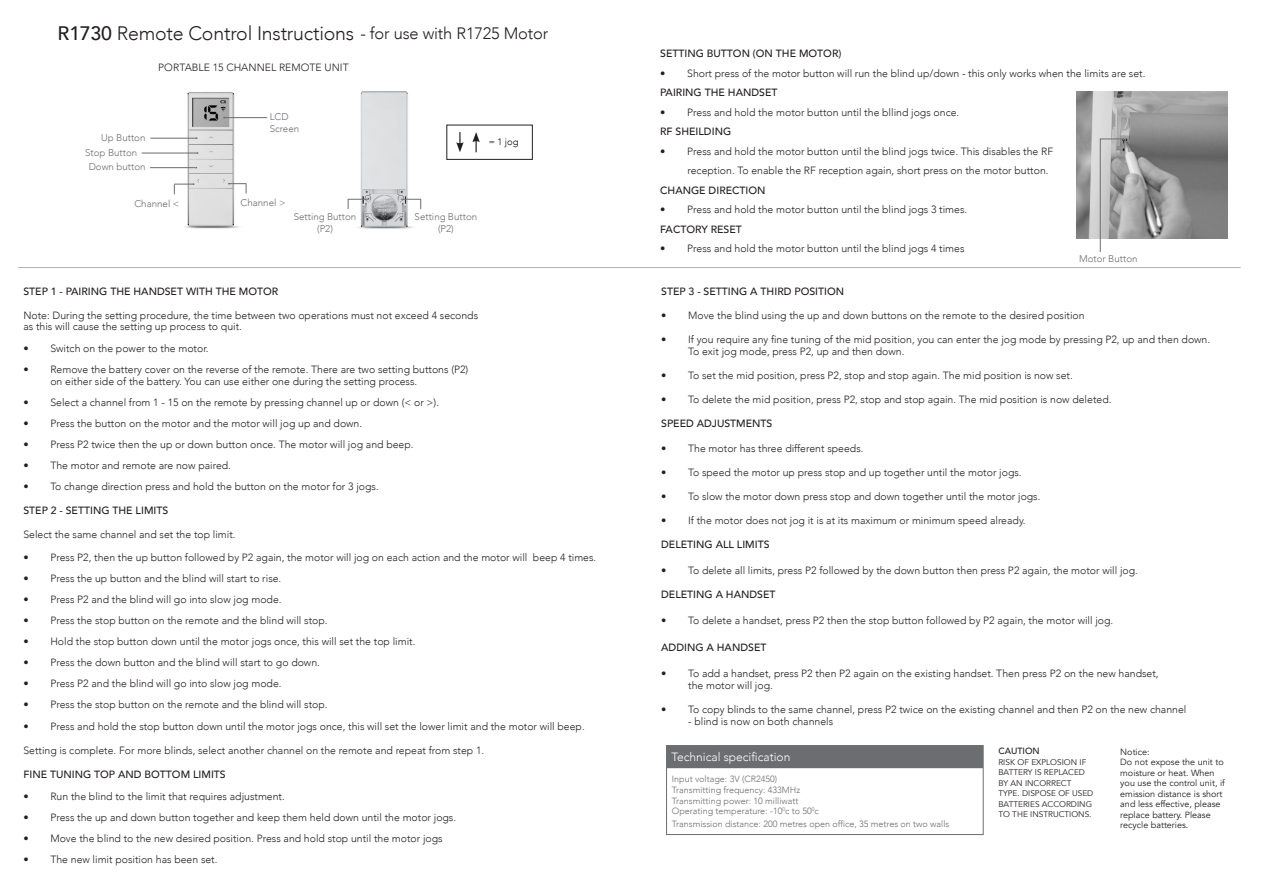
<style>
.page{position:relative;width:1263px;height:893px;background:#fff}
.page>*{position:absolute;margin:0;border:0;box-sizing:border-box;transform-origin:0 0}
.t1{font:300 19.5px "Avenir";letter-spacing:-.01em;color:#231f20}
.t2{font:300 16.5px "Avenir";letter-spacing:-.01em;color:#231f20}
.t3{font:300 12px "Avenir";color:#fff}
.t4{font:300 10.5px/12px "Avenir";color:#231f20}
.t5{font:500 10.5px "Avenir";color:#231f20}
.t6{font:300 9.75px "Avenir";color:#6c6d70}
.t7{font:300 9.45px "Avenir";color:#00060d}
.t8{font:300 9px "Avenir";color:#6c6d70}
.t9{font:9px/10.5px "Avenir";color:#231f20}
.t10{font:500 9px "Avenir";color:#231f20}
.t11{font:8.25px/10.5px "Avenir";color:#231f20}
.s1{font-weight:500}
</style>
<div class="page">
<div style="left:666px;top:745px;width:317px;height:90px;border:1px solid #6c6d70"></div>
<div style="left:666px;top:745px;width:317px;height:23px;background:#6c6d70"></div>
<hr style="left:18px;top:267px;width:1223px;height:1px;background:#b4b5b8">
<svg style="left:456px;top:132px;width:8px;height:20px"></svg>
<svg style="left:472px;top:132px;width:8px;height:20px"></svg>
<div style="left:446px;top:125px;width:87px;height:35px;border:1px solid #231f20"></div>
<img style="left:347px;top:91px;width:75px;height:138px">
<img style="left:169px;top:92px;width:83px;height:137px">
<hr style="left:150px;top:138px;width:46px;height:1px;background:#6c6d70">
<hr style="left:150px;top:167px;width:46px;height:1px;background:#6c6d70">
<hr style="left:142px;top:153px;width:55px;height:1px;background:#6c6d70">
<hr style="left:224px;top:117px;width:43px;height:1px;background:#6c6d70">
<svg style="left:174px;top:183px;width:20px;height:11px"></svg>
<svg style="left:228px;top:183px;width:19px;height:11px"></svg>
<svg style="left:348px;top:198px;width:21px;height:11px"></svg>
<svg style="left:401px;top:199px;width:20px;height:10px"></svg>
<img style="left:1076px;top:91px;width:151px;height:148px">
<hr style="left:1100px;top:139px;width:1px;height:113px;background:#6c6d70">
<svg style="left:1100px;top:139px;width:22px;height:1px"></svg>
<p class="t1" style="left:58px;top:22px;width:298px"><span class="s1">R1730</span> Remote Control Instructions</p>
<p class="t2" style="left:360px;top:24px;width:189px">- for use with R1725 Motor</p>
<p class="t4" style="left:158px;top:61px;width:192px">PORTABLE 15 CHANNEL REMOTE UNIT</p>
<p class="t6" style="left:101px;top:132px;width:46px">Up Button</p>
<p class="t6" style="left:85px;top:146px;width:54px">Stop Button</p>
<p class="t6" style="left:89px;top:161px;width:58px">Down button</p>
<p class="t6" style="left:134px;top:198px;width:47px">Channel &lt;</p>
<p class="t6" style="left:270px;top:111px;width:20px">LCD</p>
<p class="t6" style="left:270px;top:122px;width:31px">Screen</p>
<p class="t6" style="left:240px;top:197px;width:47px">Channel &gt;</p>
<p class="t6" style="left:294px;top:211px;width:64px">Setting Button</p>
<p class="t6" style="left:317px;top:223px;width:17px">(P2)</p>
<p class="t7" style="left:489px;top:137px;width:31px">= 1 jog</p>
<p class="t6" style="left:415px;top:211px;width:64px">Setting Button</p>
<p class="t6" style="left:438px;top:223px;width:17px">(P2)</p>
<p class="t5" style="left:23px;top:283px;width:256px">STEP 1 - PAIRING THE HANDSET WITH THE MOTOR</p>
<p class="t4" style="left:23px;top:309px;width:456px">Note: During the setting procedure, the time between two operations must not exceed 4 seconds</p>
<p class="t4" style="left:23px;top:320px;width:220px">as this will cause the setting up process to quit.</p>
<p class="t4" style="left:23px;top:342px;width:187px">• Switch on the power to the motor.</p>
<p class="t4" style="left:50px;top:364px;width:419px;line-height:11.2px;text-indent:-27px">• Remove the battery cover on the reverse of the remote. There are two setting buttons (P2) on either side of the battery. You can use either one during the setting process.</p>
<p class="t4" style="left:23px;top:396px;width:417px">• Select a channel from 1 - 15 on the remote by pressing channel up or down (&lt; or &gt;).</p>
<p class="t4" style="left:23px;top:417px;width:340px">• Press the button on the motor and the motor will jog up and down.</p>
<p class="t4" style="left:23px;top:438px;width:392px">• Press P2 twice then the up or down button once. The motor will jog and beep.</p>
<p class="t4" style="left:23px;top:459px;width:209px">• The motor and remote are now paired.</p>
<p class="t4" style="left:23px;top:481px;width:357px">• To change direction press and hold the button on the motor for 3 jogs.</p>
<p class="t5" style="left:23px;top:502px;width:146px">STEP 2 - SETTING THE LIMITS</p>
<p class="t4" style="left:23px;top:529px;width:214px">Select the same channel and set the top limit.</p>
<p class="t4" style="left:23px;top:551px;width:574px">• Press P2, then the up button followed by P2 again, the motor will jog on each action and the motor will beep 4 times.</p>
<p class="t4" style="left:23px;top:572px;width:259px">• Press the up button and the blind will start to rise.</p>
<p class="t4" style="left:23px;top:593px;width:260px">• Press P2 and the blind will go into slow jog mode.</p>
<p class="t4" style="left:23px;top:614px;width:306px">• Press the stop button on the remote and the blind will stop.</p>
<p class="t4" style="left:23px;top:635px;width:394px">• Hold the stop button down until the motor jogs once, this will set the top limit.</p>
<p class="t4" style="left:23px;top:656px;width:298px">• Press the down button and the blind will start to go down.</p>
<p class="t4" style="left:23px;top:677px;width:260px">• Press P2 and the blind will go into slow jog mode.</p>
<p class="t4" style="left:23px;top:698px;width:306px">• Press the stop button on the remote and the blind will stop.</p>
<p class="t4" style="left:23px;top:720px;width:563px">• Press and hold the stop button down until the motor jogs once, this will set the lower limit and the motor will beep.</p>
<p class="t4" style="left:23px;top:744px;width:462px">Setting is complete. For more blinds, select another channel on the remote and repeat from step 1.</p>
<p class="t5" style="left:23px;top:765px;width:204px">FINE TUNING TOP AND BOTTOM LIMITS</p>
<p class="t4" style="left:23px;top:791px;width:263px">• Run the blind to the limit that requires adjustment.</p>
<p class="t4" style="left:23px;top:812px;width:434px">• Press the up and down button together and keep them held down until the motor jogs.</p>
<p class="t4" style="left:23px;top:833px;width:421px">• Move the blind to the new desired position. Press and hold stop until the motor jogs</p>
<p class="t4" style="left:23px;top:854px;width:196px">• The new limit position has been set.</p>
<p class="t5" style="left:660px;top:45px;width:183px">SETTING BUTTON (ON THE MOTOR)</p>
<p class="t4" style="left:660px;top:67px;width:487px">• Short press of the motor button will run the blind up/down - this only works when the limits are set.</p>
<p class="t5" style="left:660px;top:84px;width:119px">PAIRING THE HANDSET</p>
<p class="t4" style="left:660px;top:106px;width:301px">• Press and hold the motor button until the bllind jogs once.</p>
<p class="t5" style="left:660px;top:123px;width:72px">RF SHEILDING</p>
<p class="t4" style="left:660px;top:145px;width:394px">• Press and hold the motor button until the blind jogs twice. This disables the RF</p>
<p class="t4" style="left:687px;top:165px;width:363px">reception. To enable the RF reception again, short press on the motor button.</p>
<p class="t5" style="left:660px;top:181px;width:107px">CHANGE DIRECTION</p>
<p class="t4" style="left:660px;top:204px;width:309px">• Press and hold the motor button until the blind jogs 3 times.</p>
<p class="t5" style="left:660px;top:220px;width:83px">FACTORY RESET</p>
<p class="t4" style="left:660px;top:243px;width:306px">• Press and hold the motor button until the blind jogs 4 times</p>
<p class="t5" style="left:661px;top:283px;width:185px">STEP 3 - SETTING A THIRD POSITION</p>
<p class="t4" style="left:661px;top:310px;width:425px">• Move the blind using the up and down buttons on the remote to the desired position</p>
<p class="t4" style="left:688px;top:334px;width:523px;text-indent:-27px">• If you require any fine tuning of the mid position, you can enter the jog mode by pressing P2, up and then down.<br>To exit jog mode, press P2, up and then down.</p>
<p class="t4" style="left:661px;top:370px;width:413px">• To set the mid position, press P2, stop and stop again. The mid position is now set.</p>
<p class="t4" style="left:661px;top:394px;width:452px">• To delete the mid position, press P2, stop and stop again. The mid position is now deleted.</p>
<p class="t5" style="left:661px;top:415px;width:113px">SPEED ADJUSTMENTS</p>
<p class="t4" style="left:661px;top:442px;width:204px">• The motor has three different speeds.</p>
<p class="t4" style="left:661px;top:466px;width:362px">• To speed the motor up press stop and up together until the motor jogs.</p>
<p class="t4" style="left:661px;top:490px;width:381px">• To slow the motor down press stop and down together until the motor jogs.</p>
<p class="t4" style="left:661px;top:514px;width:366px">• If the motor does not jog it is at its maximum or minimum speed already.</p>
<p class="t5" style="left:661px;top:535px;width:110px">DELETING ALL LIMITS</p>
<p class="t4" style="left:661px;top:564px;width:478px">• To delete all limits, press P2 followed by the down button then press P2 again, the motor will jog.</p>
<p class="t5" style="left:661px;top:585px;width:116px">DELETING A HANDSET</p>
<p class="t4" style="left:661px;top:615px;width:454px">• To delete a handset, press P2 then the stop button followed by P2 again, the motor will jog.</p>
<p class="t5" style="left:661px;top:638px;width:107px">ADDING A HANDSET</p>
<p class="t4" style="left:688px;top:667px;width:472px;text-indent:-27px">• To add a handset, press P2 then P2 again on the existing handset. Then press P2 on the new handset, the motor will jog.</p>
<p class="t4" style="left:661px;top:703px;width:527px">• To copy blinds to the same channel, press P2 twice on the existing channel and then P2 on the new channel</p>
<p class="t4" style="left:688px;top:715px;width:146px">- blind is now on both channels</p>
<p class="t6" style="left:1079px;top:252px;width:60px">Motor Button</p>
<p class="t4" style="left:667px;top:747px;width:7px">•</p>
<p class="t3" style="left:671px;top:750px;width:120px">Technical specification</p>
<p class="t8" style="left:672px;top:774px;width:107px">Input voltage: 3V (CR2450)</p>
<p class="t8" style="left:672px;top:784px;width:130px">Transmitting frequency: 433MHz</p>
<p class="t8" style="left:672px;top:795px;width:128px">Transmitting power: 10 milliwatt</p>
<p class="t8" style="left:672px;top:806px;width:148px">Operating temperature: -10<sup>0</sup>c to 50<sup>0</sup>c</p>
<p class="t8" style="left:672px;top:819px;width:279px">Transmission distance: 200 metres open office, 35 metres on two walls</p>
<p class="t10" style="left:998px;top:743px;width:43px">CAUTION</p>
<p class="t11" style="left:998px;top:757px;width:96px">RISK OF EXPLOSION IF<br>BATTERY IS REPLACED<br>BY AN INCORRECT<br>TYPE. DISPOSE OF USED<br>BATTERIES ACCORDING<br>TO THE INSTRUCTIONS.</p>
<p class="t9" style="left:1120px;top:747px;width:31px">Notice:</p>
<p class="t9" style="left:1120px;top:757px;width:106px">Do not expose the unit to moisture or heat. When you use the control unit, if emission distance is short and less effective, please replace battery. Please recycle batteries.</p>
</div>
